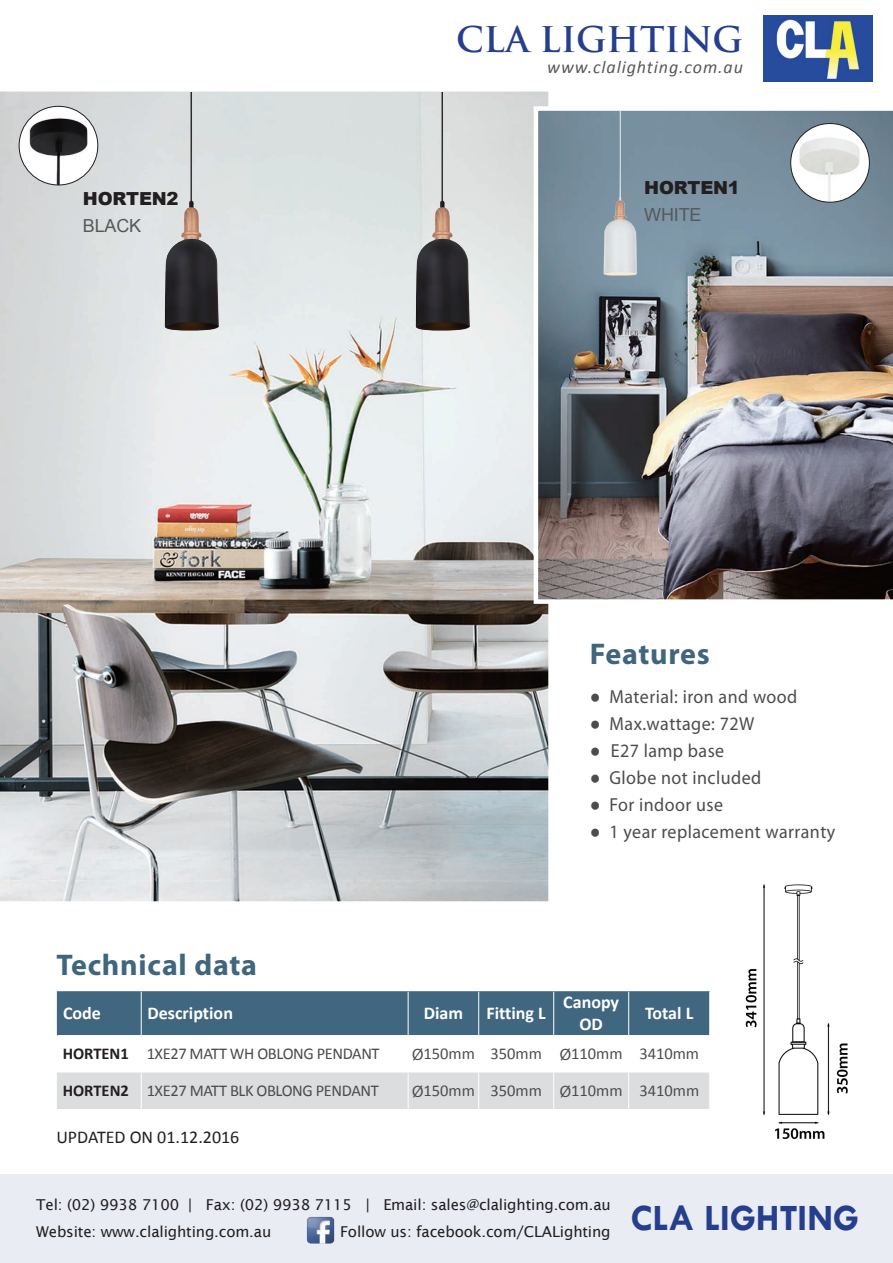
<style>
.page{position:relative;width:893px;height:1263px;background:#fff}
.page>*{position:absolute;margin:0;border:0;box-sizing:border-box;transform-origin:0 0}
.t1{font:700 37.5px "Tw Cen";color:#253f8e}
.t2{font:700 34.5px "Trajan Pro";color:#253f8e}
.t3{font:700 30px "Myriad Pro";letter-spacing:.025em;color:#40667d}
.t4{font:18.9px "Myriad Pro";letter-spacing:.025em;color:#4b4c4d;scale:.95 1}
.t5{font:700 18px/21.6px "Calibri";color:#fff;text-align:center}
.t6{font:italic 18px "Calibri";letter-spacing:.05em;color:#57585a}
.t7{font:18px "Calibri";color:#231f20}
.t8{font:900 18px "Arial";letter-spacing:-.01em;color:#231f20}
.t9{font:18px "Arial";letter-spacing:-.01em;color:#57585a}
.t10{font:16.5px "Calibri";letter-spacing:-.025em;color:#4b4c4d}
.t11{font:16.5px "Calibri";color:#4b4c4d}
.t12{font:15px/27px "Lucida Sans";letter-spacing:-.01em;color:#231f20}
.s1{font-family:"Arial";font-weight:700}
.s2{font-weight:700;color:#231f20}
.s3{font-family:"Myriad Pro"}
</style>
<div class="page">
<img style="left:763px;top:16px;width:109px;height:66px">
<div style="left:0;top:1174px;width:893px;height:89px;background:#e9ecf3"></div>
<img style="left:306px;top:1216px;width:29px;height:28px">
<svg style="left:0;top:91px;width:549px;height:811px;background:#bdbebd"></svg>
<img style="left:534px;top:106px;width:359px;height:498px">
<img style="left:549px;top:111px;width:144px;height:189px">
<div style="left:57px;top:991px;width:653px;height:44px;background:#40677f"></div>
<div style="left:57px;top:1072px;width:652px;height:37px;background:#dcdddf"></div>
<hr style="left:141px;top:992px;width:1px;height:43px;background:#fff">
<hr style="left:408px;top:992px;width:1px;height:43px;background:#fff">
<hr style="left:478px;top:992px;width:1px;height:43px;background:#fff">
<hr style="left:553px;top:992px;width:1px;height:43px;background:#fff">
<hr style="left:628px;top:992px;width:1px;height:43px;background:#fff">
<hr style="left:709px;top:992px;width:1px;height:43px;background:#fff">
<hr style="left:141px;top:1073px;width:1px;height:36px;background:#fff">
<hr style="left:408px;top:1073px;width:1px;height:36px;background:#fff">
<hr style="left:478px;top:1073px;width:1px;height:36px;background:#fff">
<hr style="left:553px;top:1073px;width:1px;height:36px;background:#fff">
<hr style="left:628px;top:1073px;width:1px;height:36px;background:#fff">
<img style="left:745px;top:884px;width:103px;height:255px">
<img style="left:71px;top:93px;width:212px;height:280px">
<img style="left:322px;top:93px;width:212px;height:280px">
<img style="left:19px;top:106px;width:79px;height:79px;border-radius:39px">
<div style="left:19px;top:106px;width:79px;height:79px;border:1px solid #231f20;border-radius:50%"></div>
<img style="left:791px;top:124px;width:78px;height:78px;border-radius:39px">
<div style="left:790px;top:123px;width:80px;height:79px;border:1px solid #231f20;border-radius:50%"></div>
<p class="t8" style="left:83px;top:185px;width:97px">HORTEN2</p>
<p class="t9" style="left:83px;top:214px;width:60px">BLACK</p>
<h2 class="t2" style="left:456px;top:18px;width:288px">CLA LIGHTING</h2>
<p class="t6" style="left:547px;top:55px;width:197px">www.clalighting.com.au</p>
<p class="t8" style="left:644px;top:175px;width:97px">HORTEN1</p>
<p class="t9" style="left:644px;top:203px;width:59px">WHITE</p>
<h3 class="t3" style="left:590px;top:634px;width:122px">Features</h3>
<p class="t4" style="left:590px;top:685px;width:220px"><span class="s1">●</span> Material: iron and wood</p>
<p class="t4" style="left:590px;top:712px;width:175px"><span class="s1">●</span> Max.wattage: 72W</p>
<p class="t4" style="left:590px;top:739px;width:143px"><span class="s1">●</span> E27 lamp base</p>
<p class="t4" style="left:590px;top:766px;width:182px"><span class="s1">●</span> Globe not included</p>
<p class="t4" style="left:590px;top:793px;width:142px"><span class="s1">●</span> For indoor use</p>
<p class="t4" style="left:590px;top:820px;width:260px"><span class="s1">●</span> 1 year replacement warranty</p>
<h3 class="t3" style="left:56px;top:945px;width:202px">Technical data</h3>
<p class="t5" style="left:63px;top:1002px;width:39px">Code</p>
<p class="t5" style="left:147px;top:1002px;width:87px">Description</p>
<p class="t5" style="left:424px;top:1002px;width:41px">Diam</p>
<p class="t5" style="left:487px;top:1002px;width:61px">Fitting L</p>
<p class="t5" style="left:563px;top:991px;width:57px">Canopy<br>OD</p>
<p class="t5" style="left:645px;top:1002px;width:50px">Total L</p>
<p class="t10" style="left:63px;top:1043px;width:318px"><span class="s2">HORTEN1</span> 1XE27 MATT WH OBLONG PENDANT</p>
<p class="t11" style="left:412px;top:1043px;width:289px"><span class="s3">Ø</span>150mm 350mm <span class="s3">Ø</span>110mm 3410mm</p>
<p class="t10" style="left:63px;top:1080px;width:318px"><span class="s2">HORTEN2</span> 1XE27 MATT BLK OBLONG PENDANT</p>
<p class="t11" style="left:412px;top:1080px;width:289px"><span class="s3">Ø</span>150mm 350mm <span class="s3">Ø</span>110mm 3410mm</p>
<p class="t7" style="left:56px;top:1125px;width:185px">UPDATED ON 01.12.2016</p>
<p class="t12" style="left:36px;top:1191px;width:576px">Tel: (02) 9938 7100 | Fax: (02) 9938 7115 | Email: sales@clalighting.com.au<br>Website: www.clalighting.com.au</p>
<p class="t12" style="left:340px;top:1218px;width:272px">Follow us: facebook.com/CLALighting</p>
<h1 class="t1" style="left:631px;top:1196px;width:230px">CLA LIGHTING</h1>
</div>
